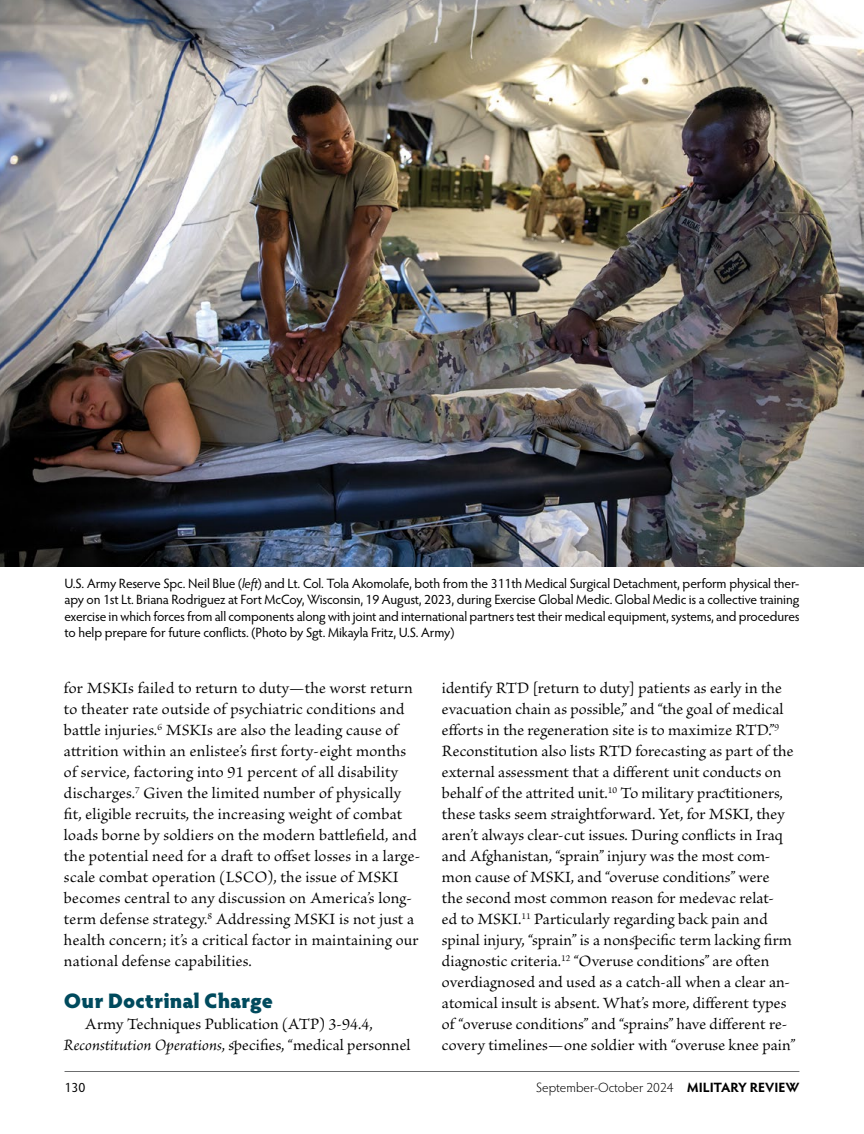
<style>
.page{position:relative;width:864px;height:1134px;background:#fff}
.page>*{position:absolute;margin:0;border:0;box-sizing:border-box;transform-origin:0 0}
.subhead__H3{font:900 21px "Hypatia Sans Pro";color:#004a5d}
.body{font:16.5px/21px "Brioso Pro";letter-spacing:.01em;color:#000}
.cutline{font:13.5px/16.5px "Hypatia Sans Pro";letter-spacing:-.015em;color:#000;text-align:justify}
.t1{font:300 13.5px "Hypatia Sans Pro";color:#000}
.s1{font-style:italic}
.s2{font-weight:700}
</style>
<div class="page">
<hr style="left:65px;top:1071px;width:734px;height:1px;background:#58595b">
<img style="left:0;top:0;width:864px;height:567px">
<p class="cutline" style="left:64px;top:575px;width:737px">U.S. Army Reserve Spc. Neil Blue (<span class="s1">left</span>) and Lt. Col. Tola Akomolafe, both from the 311th Medical Surgical Detachment, perform physical ther&shy;apy on 1st Lt. Briana Rodriguez at Fort McCoy, Wisconsin, 19 August, 2023, during Exercise Global Medic. Global Medic is a collective training exercise in which forces from all components along with joint and international partners test their medical equipment, systems, and procedures to help prepare for future conflicts. (Photo by Sgt. Mikayla Fritz, U.S. Army)</p>
<p class="body" style="left:64px;top:678px;width:358px">for MSKIs failed to return to duty—the worst return to theater rate outside of psychiatric conditions and battle injuries.<sup>6</sup> MSKIs are also the leading cause of attrition within an enlistee’s first forty-eight months of service, factoring into 91 percent of all disability discharges.<sup>7</sup> Given the limited number of physically fit, eligible recruits, the increasing weight of combat loads borne by soldiers on the modern battlefield, and the potential need for a draft to offset losses in a large&shy;scale combat operation (LSCO), the issue of MSKI becomes central to any discussion on America’s long&shy;term defense strategy.<sup>8</sup> Addressing MSKI is not just a health concern; it’s a critical factor in maintaining our national defense capabilities.</p>
<h2 class="subhead__H3" style="left:64px;top:985px;width:210px">Our Doctrinal Charge</h2>
<p class="body" style="left:64px;top:1014px;width:348px;text-indent:21px">Army Techniques Publication (ATP) 3-94.4,<br><span class="s1">Reconstitution Operations</span>, specifies, “medical personnel</p>
<p class="body" style="left:442px;top:678px;width:355px">identify RTD [return to duty] patients as early in the evacuation chain as possible,” and “the goal of medical efforts in the regeneration site is to maximize RTD.”<sup>9<br></sup>Reconstitution also lists RTD forecasting as part of the external assessment that a different unit conducts on behalf of the attrited unit.<sup>10</sup> To military practitioners, these tasks seem straightforward. Yet, for MSKI, they aren’t always clear-cut issues. During conflicts in Iraq and Afghanistan, “sprain” injury was the most com&shy;mon cause of MSKI, and “overuse conditions” were<br>the second most common reason for medevac relat-<br>ed to MSKI.<sup>11</sup> Particularly regarding back pain and spinal injury, “sprain” is a nonspecific term lacking firm diagnostic criteria.<sup>12</sup> “Overuse conditions” are often overdiagnosed and used as a catch-all when a clear an&shy;atomical insult is absent. What’s more, different types of “overuse conditions” and “sprains” have different re&shy;covery timelines—one soldier with “overuse knee pain”</p>
<p class="cutline" style="left:64px;top:1079px;width:22px">130</p>
<p class="t1" style="left:536px;top:1079px;width:265px">September-October 2024 <span class="s2">MILITARY REVIEW</span></p>
</div>
